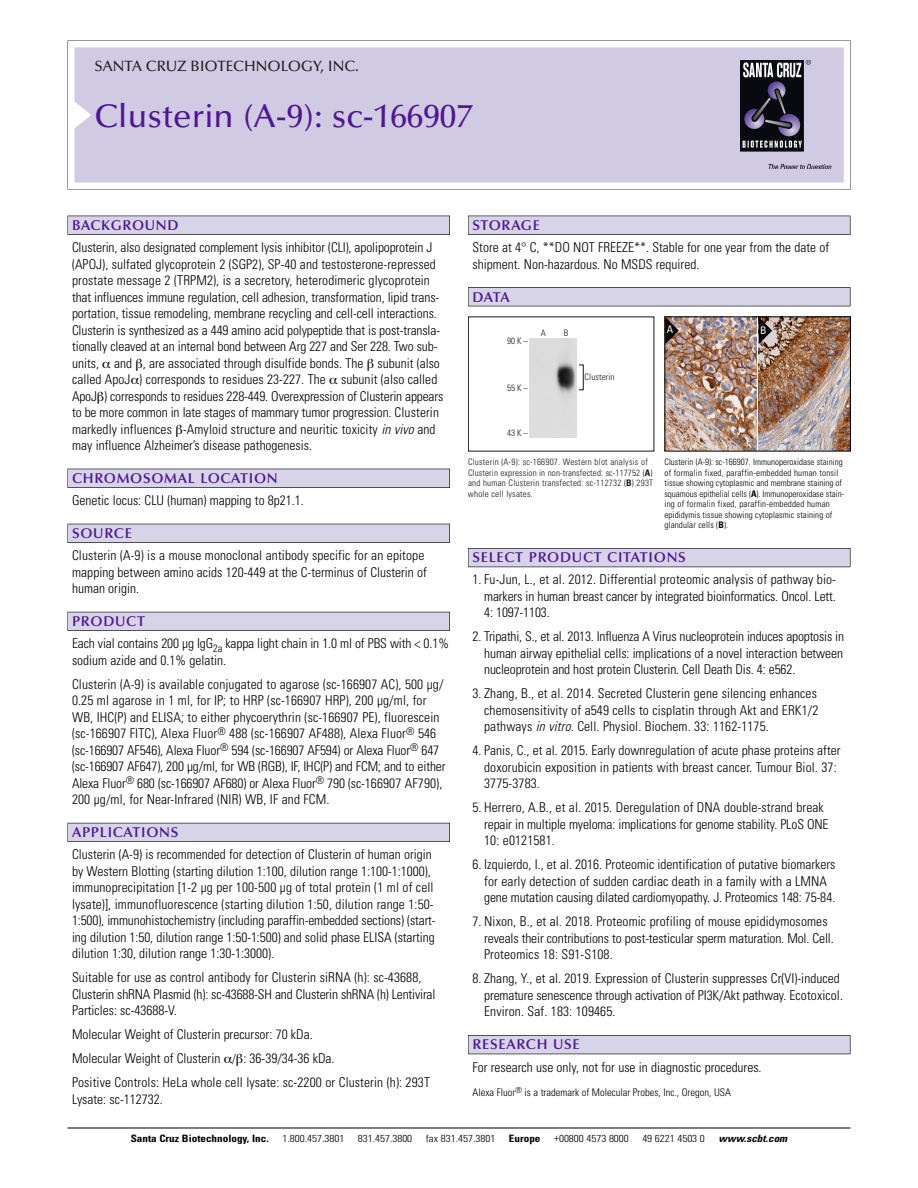
<style>
.page{position:relative;width:918px;height:1188px;background:#fff}
.page>*{position:absolute;margin:0;border:0;box-sizing:border-box;transform-origin:0 0}
.t1{font:500 33px "Optima";color:#511695}
.t2{font:500 15px "Optima";color:#231f20}
.t3{font:600 14.25px "Optima";letter-spacing:.05em;color:#511695}
.t4{font:300 condensed 13.5px/16.5px "Univers";color:#000}
.t5{font:300 condensed 10.5px "Univers";color:#000}
.t6{font:condensed 10.5px "Univers";color:#fff}
.t7{font:300 condensed 10.2px "Univers";color:#000;scale:1.1 1}
.t8{font:700 condensed 10.2px "Univers";color:#000;scale:1.1 1}
.t9{font:italic 700 condensed 10.2px "Univers";color:#000;scale:1.1 1}
.t10{font:300 condensed 9px/10.5px "Univers";letter-spacing:.01em;color:#000}
.t11{font:300 condensed 9px/10.5px "Univers";letter-spacing:.025em;color:#191919}
.s1{font-style:italic}
.s2{font-weight:700}
</style>
<div class="page">
<svg style="left:74px;top:41px;width:777px;height:148px"></svg>
<div style="left:74px;top:47px;width:770px;height:135px;background:#d1cae3"></div>
<img style="left:741px;top:60px;width:90px;height:108px">
<div style="left:68px;top:216px;width:382px;height:19px;background:#535256"></div>
<div style="left:68px;top:216px;width:381px;height:18px;background:#d7d4e8"></div>
<div style="left:68px;top:469px;width:382px;height:19px;background:#525156"></div>
<div style="left:68px;top:469px;width:381px;height:18px;background:#d7d4e8"></div>
<div style="left:68px;top:524px;width:382px;height:19px;background:#515057"></div>
<div style="left:68px;top:524px;width:381px;height:18px;background:#d7d4e8"></div>
<div style="left:68px;top:612px;width:382px;height:19px;background:#535259"></div>
<div style="left:68px;top:612px;width:381px;height:18px;background:#d7d4e8"></div>
<div style="left:68px;top:823px;width:382px;height:19px;background:#595860"></div>
<div style="left:68px;top:823px;width:381px;height:18px;background:#d7d4e8"></div>
<div style="left:468px;top:216px;width:382px;height:19px;background:#535256"></div>
<div style="left:468px;top:216px;width:382px;height:18px;background:#d7d4e8"></div>
<div style="left:468px;top:287px;width:382px;height:19px;background:#515155"></div>
<div style="left:468px;top:288px;width:382px;height:18px;background:#d7d4e8"></div>
<div style="left:468px;top:548px;width:382px;height:19px;background:#55545b"></div>
<div style="left:468px;top:549px;width:382px;height:18px;background:#d7d4e8"></div>
<div style="left:468px;top:1035px;width:382px;height:19px;background:#525158"></div>
<div style="left:468px;top:1036px;width:382px;height:18px;background:#d7d4e8"></div>
<hr style="left:68px;top:1128px;width:782px;height:1px;background:#000">
<img style="left:529px;top:339px;width:48px;height:99px">
<img style="left:759px;top:318px;width:90px;height:132px">
<img style="left:666px;top:318px;width:91px;height:132px">
<div style="left:664px;top:316px;width:187px;height:136px;border:1px solid #000"></div>
<svg style="left:759px;top:317px;width:13px;height:27px"></svg>
<svg style="left:665px;top:317px;width:14px;height:27px"></svg>
<p class="t2" style="left:94px;top:60px;width:266px">SANTA CRUZ BIOTECHNOLOGY, INC.</p>
<p class="t1" style="left:94px;top:102px;width:380px">Clusterin (A-9): sc-166907</p>
<p class="t3" style="left:72px;top:219px;width:108px">BACKGROUND</p>
<p class="t4" style="left:72px;top:240px;width:373px">Clusterin, also designated complement lysis inhibitor (CLI), apolipoprotein J (APOJ), sulfated glycoprotein 2 (SGP2), SP-40 and testosterone-repressed prostate message 2 (TRPM2), is a secretory, heterodimeric glycoprotein that influences immune regulation, cell adhesion, transformation, lipid trans&shy;portation, tissue remodeling, membrane recycling and cell-cell interactions.<br>Clusterin is synthesized as a 449 amino acid polypeptide that is post-transla&shy;tionally cleaved at an internal bond between Arg 227 and Ser 228. Two sub&shy;units, and , are associated through disulfide bonds. The subunit (also called ApoJ ) corresponds to residues 23-227. The subunit (also called ApoJ ) corresponds to residues 228-449. Overexpression of Clusterin appears to be more common in late stages of mammary tumor progression. Clusterin markedly influences -Amyloid structure and neuritic toxicity <span class="s1">in vivo</span> and may influence Alzheimer’s disease pathogenesis.</p>
<p class="t3" style="left:72px;top:472px;width:207px">CHROMOSOMAL LOCATION</p>
<p class="t4" style="left:72px;top:493px;width:233px">Genetic locus: CLU (human) mapping to 8p21.1.</p>
<p class="t3" style="left:72px;top:527px;width:61px">SOURCE</p>
<p class="t4" style="left:72px;top:549px;width:356px">Clusterin (A-9) is a mouse monoclonal antibody specific for an epitope mapping between amino acids 120-449 at the C-terminus of Clusterin of human origin.</p>
<p class="t3" style="left:72px;top:615px;width:74px">PRODUCT</p>
<p class="t4" style="left:72px;top:637px;width:379px">Each vial contains 200 µg IgG<sub>2a</sub> kappa light chain in 1.0 ml of PBS with &lt; 0.1% sodium azide and 0.1% gelatin.</p>
<p class="t4" style="left:72px;top:677px;width:375px">Clusterin (A-9) is available conjugated to agarose (sc-166907 AC), 500 µg/ 0.25 ml agarose in 1 ml, for IP; to HRP (sc-166907 HRP), 200 µg/ml, for WB, IHC(P) and ELISA; to either phycoerythrin (sc-166907 PE), fluorescein (sc-166907 FITC), Alexa Fluor<sup>®</sup> 488 (sc-166907 AF488), Alexa Fluor<sup>®</sup> 546 (sc-166907 AF546), Alexa Fluor<sup>®</sup> 594 (sc-166907 AF594) or Alexa Fluor<sup>®</sup> 647 (sc-166907 AF647), 200 µg/ml, for WB (RGB), IF, IHC(P) and FCM; and to either Alexa Fluor<sup>®</sup> 680 (sc-166907 AF680) or Alexa Fluor<sup>®</sup> 790 (sc-166907 AF790), 200 µg/ml, for Near-Infrared (NIR) WB, IF and FCM.</p>
<p class="t3" style="left:72px;top:826px;width:108px">APPLICATIONS</p>
<p class="t4" style="left:72px;top:848px;width:365px">Clusterin (A-9) is recommended for detection of Clusterin of human origin by Western Blotting (starting dilution 1:100, dilution range 1:100-1:1000), immunoprecipitation [1-2 µg per 100-500 µg of total protein (1 ml of cell lysate)], immunofluorescence (starting dilution 1:50, dilution range 1:50- 1:500), immunohistochemistry (including paraffin-embedded sections) (start&shy;ing dilution 1:50, dilution range 1:50-1:500) and solid phase ELISA (starting dilution 1:30, dilution range 1:30-1:3000).</p>
<p class="t4" style="left:72px;top:971px;width:365px">Suitable for use as control antibody for Clusterin siRNA (h): sc-43688,<br>Clusterin shRNA Plasmid (h): sc-43688-SH and Clusterin shRNA (h) Lentiviral<br>Particles: sc-43688-V.</p>
<p class="t4" style="left:72px;top:1028px;width:242px">Molecular Weight of Clusterin precursor: 70 kDa.</p>
<p class="t4" style="left:72px;top:1052px;width:150px">Molecular Weight of Clusterin</p>
<p class="t4" style="left:243px;top:1052px;width:93px">: 36-39/34-36 kDa.</p>
<p class="t4" style="left:72px;top:1076px;width:359px">Positive Controls: HeLa whole cell lysate: sc-2200 or Clusterin (h): 293T<br>Lysate: sc-112732.</p>
<p class="t3" style="left:473px;top:219px;width:69px">STORAGE</p>
<p class="t4" style="left:473px;top:240px;width:358px">Store at 4° C, **DO NOT FREEZE**. Stable for one year from the date of shipment. Non-hazardous. No MSDS required.</p>
<p class="t3" style="left:473px;top:291px;width:39px">DATA</p>
<p class="t11" style="left:507px;top:337px;width:22px">90K–</p>
<p class="t11" style="left:541px;top:328px;width:7px">A</p>
<p class="t11" style="left:564px;top:328px;width:6px">B</p>
<p class="t11" style="left:507px;top:384px;width:22px">55K–</p>
<p class="t11" style="left:507px;top:429px;width:22px">43K–</p>
<p class="t11" style="left:585px;top:372px;width:32px">Clusterin</p>
<p class="t11" style="left:468px;top:458px;width:187px">Clusterin (A-9): sc-166907. Western blot analysis of Clusterin expression in non-transfected: sc-117752 (<span class="s2">A</span>) and human Clusterin transfected: sc-112732 (<span class="s2">B</span>) 293T whole cell lysates.</p>
<p class="t6" style="left:667px;top:326px;width:8px">A</p>
<p class="t6" style="left:760px;top:326px;width:8px">B</p>
<p class="t10" style="left:665px;top:458px;width:181px">Clusterin (A-9): sc-166907. Immunoperoxidase staining of formalin fixed, paraffin-embedded human tonsil tissue showing cytoplasmic and membrane staining of squamous epithelial cells (<span class="s2">A</span>). Immunoperoxidase stain&shy;ing of formalin fixed, paraffin-embedded human epididymis tissue showing cytoplasmic staining of glandular cells (<span class="s2">B</span>).</p>
<p class="t3" style="left:473px;top:552px;width:215px">SELECT PRODUCT CITATIONS</p>
<p class="t4" style="left:484px;top:573px;width:353px;text-align:justify;text-indent:-12px">1. Fu-Jun, L., et al. 2012. Differential proteomic analysis of pathway bio&shy;markers in human breast cancer by integrated bioinformatics. Oncol. Lett.<br>4: 1097-1103.</p>
<p class="t4" style="left:484px;top:630px;width:361px;text-align:justify;text-indent:-12px">2. Tripathi, S., et al. 2013. Influenza A Virus nucleoprotein induces apoptosis in human airway epithelial cells: implications of a novel interaction between nucleoprotein and host protein Clusterin. Cell Death Dis. 4: e562.</p>
<p class="t4" style="left:484px;top:687px;width:336px;text-align:justify;text-indent:-12px">3. Zhang, B., et al. 2014. Secreted Clusterin gene silencing enhances chemosensitivity of a549 cells to cisplatin through Akt and ERK1/2 pathways <span class="s1">in vitro.</span>Cell. Physiol. Biochem. 33: 1162-1175.</p>
<p class="t4" style="left:484px;top:744px;width:358px;text-indent:-12px">4. Panis, C., et al. 2015. Early downregulation of acute phase proteins after doxorubicin exposition in patients with breast cancer. Tumour Biol. 37:<br>3775-3783.</p>
<p class="t4" style="left:484px;top:801px;width:346px;text-indent:-12px">5. Herrero, A.B., et al. 2015. Deregulation of DNA double-strand break repair in multiple myeloma: implications for genome stability. PLoS ONE<br>10: e0121581.</p>
<p class="t4" style="left:484px;top:858px;width:353px;text-indent:-12px">6. Izquierdo, I., et al. 2016. Proteomic identification of putative biomarkers for early detection of sudden cardiac death in a family with a LMNA gene mutation causing dilated cardiomyopathy. J. Proteomics 148: 75-84.</p>
<p class="t4" style="left:484px;top:915px;width:351px;text-indent:-12px">7. Nixon, B., et al. 2018. Proteomic profiling of mouse epididymosomes reveals their contributions to post-testicular sperm maturation. Mol. Cell.<br>Proteomics 18: S91-S108.</p>
<p class="t4" style="left:484px;top:972px;width:360px;text-indent:-12px">8. Zhang, Y., et al. 2019. Expression of Clusterin suppresses Cr(VI)-induced premature senescence through activation of PI3K/Akt pathway. Ecotoxicol.<br>Environ. Saf. 183: 109465.</p>
<p class="t3" style="left:473px;top:1039px;width:109px">RESEARCH USE</p>
<p class="t4" style="left:473px;top:1060px;width:291px">For research use only, not for use in diagnostic procedures.</p>
<p class="t5" style="left:473px;top:1088px;width:260px">Alexa Fluor<sup>®</sup> is a trademark of Molecular Probes, Inc., Oregon, USA</p>
<p class="t8" style="left:131px;top:1135px;width:127px">Santa Cruz Biotechnology, Inc.</p>
<p class="t7" style="left:282px;top:1135px;width:58px">1.800.457.3801</p>
<p class="t7" style="left:358px;top:1135px;width:51px">831.457.3800</p>
<p class="t7" style="left:426px;top:1135px;width:65px">fax 831.457.3801</p>
<p class="t8" style="left:509px;top:1135px;width:30px">Europe</p>
<p class="t7" style="left:554px;top:1135px;width:69px">+00800 4573 8000</p>
<p class="t7" style="left:642px;top:1135px;width:58px">49 6221 4503 0</p>
<p class="t9" style="left:719px;top:1135px;width:66px">www.scbt.com</p>
</div>
